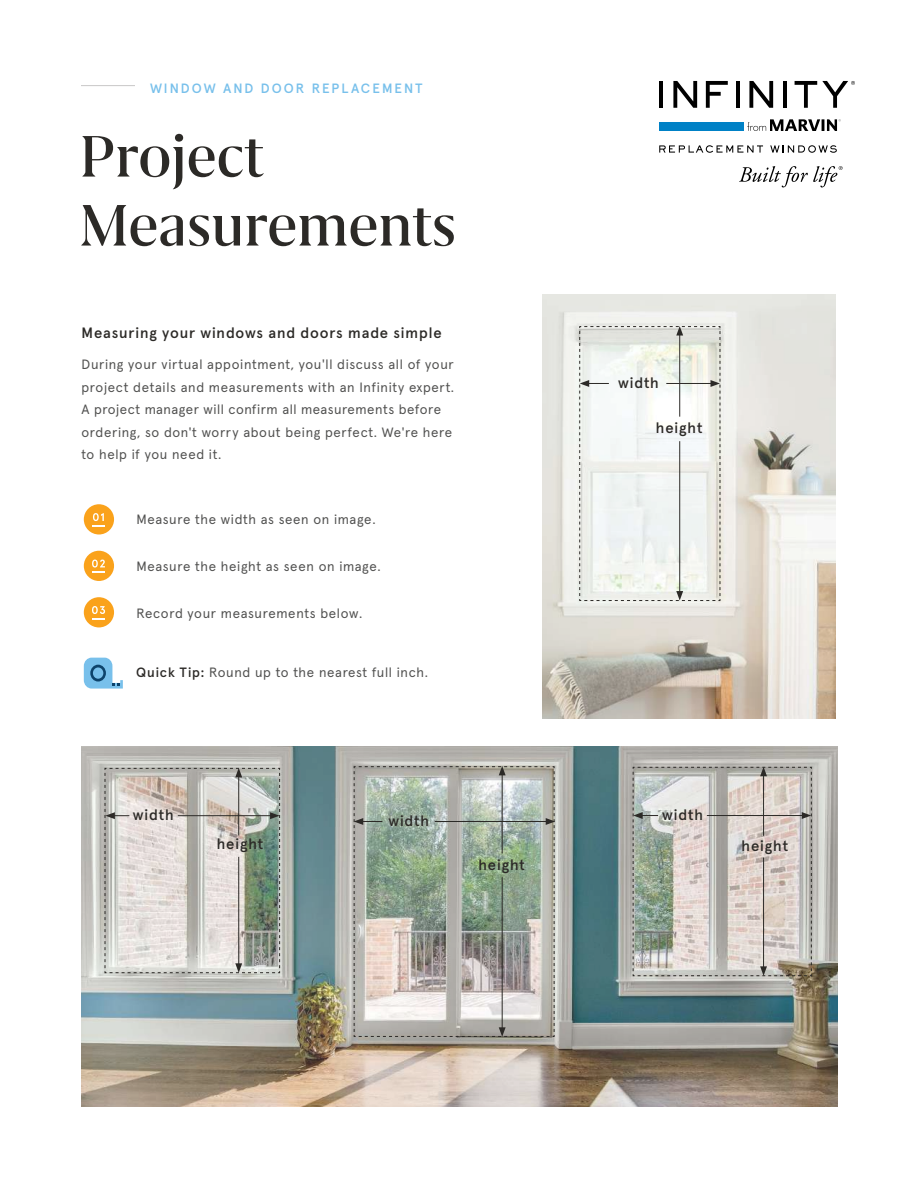
<style>
.page{position:relative;width:918px;height:1188px;background:#fff}
.page>*{position:absolute;margin:0;border:0;box-sizing:border-box;transform-origin:0 0}
.t1{font:500 67.5px/69px "Grifo M";color:#2c2a27}
.t2{font:500 15px "Apercu";letter-spacing:.06em;color:#2c2a27}
.t3{font:13.5px/22.5px "Apercu";letter-spacing:.05em;color:#515150}
.t4{font:500 13.5px "Apercu";letter-spacing:.15em;color:#78c0eb}
.s1{font-weight:500;color:#2c2a27}
</style>
<div class="page">
<img style="left:81px;top:746px;width:756px;height:361px">
<img style="left:542px;top:295px;width:294px;height:424px">
<hr style="left:81px;top:85px;width:54px;height:1px;background:#c8c7c7">
<div style="left:659px;top:122px;width:85px;height:9px;background:#0081c6"></div>
<hr style="left:659px;top:81px;width:4px;height:27px;background:#000">
<svg style="left:673px;top:81px;width:24px;height:27px"></svg>
<svg style="left:706px;top:81px;width:22px;height:27px"></svg>
<hr style="left:736px;top:81px;width:4px;height:27px;background:#000">
<svg style="left:749px;top:81px;width:24px;height:27px"></svg>
<hr style="left:783px;top:81px;width:4px;height:27px;background:#000">
<svg style="left:659px;top:145px;width:104px;height:8px"></svg>
<svg style="left:770px;top:145px;width:67px;height:8px"></svg>
<svg style="left:795px;top:81px;width:60px;height:27px"></svg>
<svg style="left:739px;top:166px;width:104px;height:21px"></svg>
<svg style="left:747px;top:119px;width:94px;height:12px"></svg>
<div style="left:84px;top:551px;width:30px;height:30px;background:#faa21b;border-radius:50%"></div>
<svg style="left:92px;top:560px;width:13px;height:13px"></svg>
<div style="left:84px;top:504px;width:30px;height:31px;background:#faa21b;border-radius:50%"></div>
<svg style="left:93px;top:513px;width:12px;height:13px"></svg>
<div style="left:84px;top:597px;width:30px;height:30px;background:#faa21b;border-radius:50%"></div>
<svg style="left:92px;top:606px;width:13px;height:13px"></svg>
<svg style="left:579px;top:326px;width:142px;height:275px"></svg>
<svg style="left:632px;top:767px;width:180px;height:209px;background:#c8c4bd"></svg>
<svg style="left:104px;top:768px;width:176px;height:205px;background:#c7c6bf"></svg>
<img style="left:354px;top:766px;width:201px;height:271px">
<svg style="left:84px;top:658px;width:39px;height:31px"></svg>
<p class="t4" style="left:150px;top:77px;width:274px">WINDOW AND DOOR REPLACEMENT</p>
<h1 class="t1" style="left:80px;top:121px;width:378px">Project<br>Measurements</h1>
<p class="t2" style="left:82px;top:322px;width:362px">Measuring your windows and doors made simple</p>
<p class="t3" style="left:82px;top:352px;width:374px">During your virtual appointment, you'll discuss all of your project details and measurements with an Infinity expert.<br>A project manager will confirm all measurements before ordering, so don't worry about being perfect. We're here to help if you need it.</p>
<p class="t3" style="left:137px;top:507px;width:241px">Measure the width as seen on image.</p>
<p class="t3" style="left:137px;top:554px;width:246px">Measure the height as seen on image.</p>
<p class="t3" style="left:137px;top:601px;width:227px">Record your measurements below.</p>
<p class="t3" style="left:136px;top:660px;width:293px"><span class="s1">Quick Tip:</span> Round up to the nearest full inch.</p>
<p class="t2" style="left:618px;top:371px;width:42px">width</p>
<p class="t2" style="left:656px;top:416px;width:48px">height</p>
<p class="t2" style="left:133px;top:804px;width:42px">width</p>
<p class="t2" style="left:662px;top:803px;width:42px">width</p>
<p class="t2" style="left:478px;top:853px;width:48px">height</p>
<p class="t2" style="left:388px;top:809px;width:42px">width</p>
<p class="t2" style="left:217px;top:833px;width:48px">height</p>
<p class="t2" style="left:742px;top:834px;width:48px">height</p>
</div>
